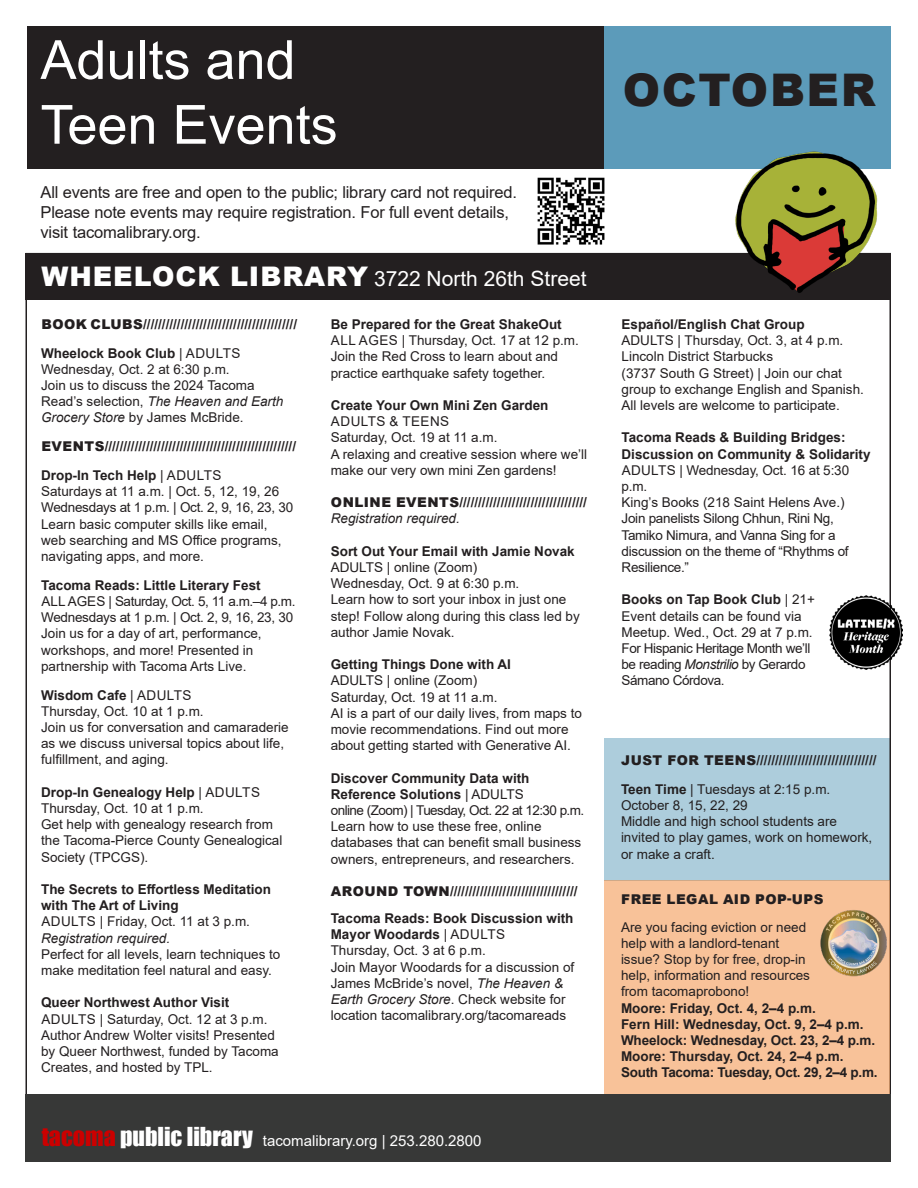
<style>
.page{position:relative;width:918px;height:1188px;background:#fff}
.page>*{position:absolute;margin:0;border:0;box-sizing:border-box;transform-origin:0 0}
.t1{font:54px "Arial";color:#fff}
.t2{font:900 45px "Arial";letter-spacing:.035em;color:#231f20}
.t3{font:21px "Arial";color:#fff}
.t4{font:16.5px/19.8px "Arial";letter-spacing:-.01em;color:#231f20}
.t5{font:15px "Arial";color:#fff}
.t6{font:13.5px/16.2px "Arial";color:#231f20}
.t7{font:700 13.5px/16.2px "Arial";color:#231f20}
.Paragraph_Style_4{font:900 13.5px "Arial";letter-spacing:.035em;color:#231f20}
.t8{font:13.5px/16.2px "Arial";letter-spacing:-.02em;color:#231f20}
.t9{font:13.5px/16.2px "Arial";letter-spacing:-.03em;color:#231f20}
.t10{font:italic 13.5px "Arial";color:#231f20}
.t11{font:13.5px "Arial";letter-spacing:-.04em;color:#231f20}
.t12{font:700 13.5px "Arial";letter-spacing:-.02em;color:#231f20}
.t13{font:13.5px "Arial";letter-spacing:.035em;color:#231f20}
.s1{font-weight:900;font-size:27px}
.s2{font-weight:400}
.s3{font-style:italic}
.s4{font-family:"Impact";font-size:24px;color:#c00}
.s5{font-family:"Impact";font-size:24px}
.s6{font-weight:700}
</style>
<div class="page">
<div style="left:604px;top:738px;width:286px;height:143px;background:#adcddc"></div>
<div style="left:27px;top:26px;width:577px;height:143px;background:#231f20"></div>
<div style="left:604px;top:26px;width:287px;height:143px;background:#5c9bba"></div>
<div style="left:26px;top:254px;width:865px;height:46px;background:#231f20"></div>
<div style="left:26px;top:1094px;width:865px;height:68px;background:#373837"></div>
<img style="left:537px;top:177px;width:68px;height:68px">
<img style="left:735px;top:151px;width:144px;height:142px">
<div style="left:604px;top:881px;width:286px;height:213px;background:#f8c299"></div>
<img style="left:820px;top:910px;width:67px;height:67px">
<img style="left:829px;top:596px;width:73px;height:73px">
<p class="t1" style="left:40px;top:23px;width:257px">Adults and</p>
<p class="t1" style="left:40px;top:88px;width:299px">Teen Events</p>
<p class="t4" style="left:40px;top:183px;width:478px">All events are free and open to the public; library card not required.<br>Please note events may require registration. For full event details, visit tacomalibrary.org.</p>
<p class="t3" style="left:41px;top:264px;width:547px"><span class="s1">WHEELOCK LIBRARY</span> 3722 North 26th Street</p>
<p class="Paragraph_Style_4" style="left:41px;top:314px;width:257px">BOOK CLUBS/////////////////////////////////////////</p>
<p class="t7" style="left:41px;top:345px;width:201px">Wheelock Book Club <span class="s2">| ADULTS</span></p>
<p class="t6" style="left:41px;top:361px;width:190px">Wednesday, Oct. 2 at 6:30 p.m.</p>
<p class="t6" style="left:41px;top:377px;width:244px">Join us to discuss the 2024 Tacoma<br>Read’s selection, <span class="s3">The Heaven and Earth<br>Grocery Store</span> by James McBride.</p>
<p class="Paragraph_Style_4" style="left:41px;top:437px;width:256px">EVENTS///////////////////////////////////////////////////</p>
<p class="t7" style="left:41px;top:467px;width:182px">Drop-In Tech Help <span class="s2">| ADULTS</span></p>
<p class="t6" style="left:41px;top:483px;width:240px">Saturdays at 11 a.m. | Oct. 5, 12, 19, 26</p>
<p class="t8" style="left:41px;top:500px;width:254px">Wednesdays at 1 p.m. | Oct. 2, 9, 16, 23, 30</p>
<p class="t6" style="left:41px;top:516px;width:242px">Learn basic computer skills like email, web searching and MS Office programs, navigating apps, and more.</p>
<p class="t7" style="left:41px;top:577px;width:221px">Tacoma Reads: Little Literary Fest</p>
<p class="t9" style="left:41px;top:593px;width:256px">ALL AGES | Saturday, Oct. 5, 11 a.m.–4 p.m.</p>
<p class="t8" style="left:41px;top:609px;width:254px">Wednesdays at 1 p.m. | Oct. 2, 9, 16, 23, 30</p>
<p class="t6" style="left:41px;top:626px;width:222px">Join us for a day of art, performance, workshops, and more! Presented in partnership with Tacoma Arts Live.</p>
<p class="t7" style="left:41px;top:687px;width:152px">Wisdom Cafe <span class="s2">| ADULTS</span></p>
<p class="t6" style="left:41px;top:703px;width:164px">Thursday, Oct. 10 at 1 p.m.</p>
<p class="t6" style="left:41px;top:719px;width:249px">Join us for conversation and camaraderie as we discuss universal topics about life, fulfillment, and aging.</p>
<p class="t7" style="left:41px;top:784px;width:220px">Drop-In Genealogy Help <span class="s2">| ADULTS</span></p>
<p class="t6" style="left:41px;top:800px;width:164px">Thursday, Oct. 10 at 1 p.m.</p>
<p class="t6" style="left:41px;top:816px;width:243px">Get help with genealogy research from the Tacoma-Pierce County Genealogical<br>Society (TPCGS).</p>
<p class="t7" style="left:41px;top:881px;width:231px">The Secrets to Effortless Meditation with The Art of Living</p>
<p class="t6" style="left:41px;top:914px;width:210px">ADULTS | Friday, Oct. 11 at 3 p.m.</p>
<p class="t10" style="left:41px;top:929px;width:131px">Registration required.</p>
<p class="t6" style="left:41px;top:946px;width:241px">Perfect for all levels, learn techniques to make meditation feel natural and easy.</p>
<p class="t7" style="left:41px;top:995px;width:190px">Queer Northwest Author Visit</p>
<p class="t6" style="left:41px;top:1011px;width:228px">ADULTS | Saturday, Oct. 12 at 3 p.m.</p>
<p class="t6" style="left:41px;top:1027px;width:239px">Author Andrew Wolter visits! Presented by Queer Northwest, funded by Tacoma<br>Creates, and hosted by TPL.</p>
<p class="t7" style="left:331px;top:316px;width:233px">Be Prepared for the Great ShakeOut</p>
<p class="t6" style="left:331px;top:332px;width:249px">ALL AGES | Thursday, Oct. 17 at 12 p.m.</p>
<p class="t6" style="left:331px;top:349px;width:229px">Join the Red Cross to learn about and practice earthquake safety together.</p>
<p class="t7" style="left:331px;top:397px;width:219px">Create Your Own Mini Zen Garden</p>
<p class="t13" style="left:331px;top:412px;width:120px">ADULTS &amp; TEENS</p>
<p class="t6" style="left:331px;top:430px;width:168px">Saturday, Oct. 19 at 11 a.m.</p>
<p class="t6" style="left:331px;top:446px;width:258px">A relaxing and creative session where we’ll make our very own mini Zen gardens!</p>
<p class="Paragraph_Style_4" style="left:331px;top:493px;width:258px">ONLINE EVENTS//////////////////////////////////</p>
<p class="t10" style="left:331px;top:510px;width:131px">Registration required.</p>
<p class="t7" style="left:331px;top:543px;width:246px">Sort Out Your Email with Jamie Novak</p>
<p class="t6" style="left:331px;top:559px;width:148px">ADULTS | online (Zoom)</p>
<p class="t6" style="left:331px;top:575px;width:190px">Wednesday, Oct. 9 at 6:30 p.m.</p>
<p class="t6" style="left:331px;top:592px;width:251px">Learn how to sort your inbox in just one step! Follow along during this class led by author Jamie Novak.</p>
<p class="t7" style="left:331px;top:657px;width:182px">Getting Things Done with AI</p>
<p class="t6" style="left:331px;top:673px;width:148px">ADULTS | online (Zoom)</p>
<p class="t6" style="left:331px;top:689px;width:168px">Saturday, Oct. 19 at 11 a.m.</p>
<p class="t6" style="left:331px;top:705px;width:253px">AI is a part of our daily lives, from maps to movie recommendations. Find out more about getting started with Generative AI.</p>
<p class="t7" style="left:331px;top:770px;width:200px">Discover Community Data with<br>Reference Solutions <span class="s2">| ADULTS</span></p>
<p class="t11" style="left:331px;top:801px;width:255px">online (Zoom) | Tuesday, Oct. 22 at 12:30 p.m.</p>
<p class="t6" style="left:331px;top:818px;width:252px">Learn how to use these free, online databases that can benefit small business owners, entrepreneurs, and researchers.</p>
<p class="Paragraph_Style_4" style="left:331px;top:881px;width:248px">AROUND TOWN//////////////////////////////////</p>
<p class="t7" style="left:331px;top:910px;width:244px">Tacoma Reads: Book Discussion with<br>Mayor Woodards <span class="s2">| ADULTS</span></p>
<p class="t6" style="left:331px;top:943px;width:157px">Thursday, Oct. 3 at 6 p.m.</p>
<p class="t6" style="left:331px;top:959px;width:245px">Join Mayor Woodards for a discussion of James McBride’s novel, <span class="s3">The Heaven &amp; Earth Grocery Store</span>. Check website for location tacomalibrary.org/tacomareads</p>
<p class="t5" style="left:42px;top:1131px;width:441px"><span class="s4">tacoma</span> <span class="s5">public library</span> tacomalibrary.org | 253.280.2800</p>
<p class="t2" style="left:623px;top:57px;width:254px">OCTOBER</p>
<p class="t7" style="left:622px;top:316px;width:185px">Español/English Chat Group</p>
<p class="t6" style="left:622px;top:332px;width:223px">ADULTS | Thursday, Oct. 3, at 4 p.m.</p>
<p class="t6" style="left:622px;top:349px;width:153px">Lincoln District Starbucks</p>
<p class="t6" style="left:622px;top:365px;width:244px">(3737 South G Street) | Join our chat group to exchange English and Spanish.<br>All levels are welcome to participate.</p>
<p class="t7" style="left:622px;top:430px;width:251px">Tacoma Reads &amp; Building Bridges:<br>Discussion on Community &amp; Solidarity<br><span class="s2">ADULTS | Wednesday, Oct. 16 at 5:30 p.m.</span></p>
<p class="t6" style="left:622px;top:494px;width:225px">King’s Books (218 Saint Helens Ave.)</p>
<p class="t8" style="left:622px;top:511px;width:229px">Join panelists Silong Chhun, Rini Ng,<br>Tamiko Nimura, and Vanna Sing for a discussion on the theme of “Rhythms of<br>Resilience.”</p>
<p class="t7" style="left:622px;top:592px;width:195px">Books on Tap Book Club <span class="s2">| 21+</span></p>
<p class="t6" style="left:622px;top:608px;width:193px">Event details can be found via<br>Meetup. Wed., Oct. 29 at 7 p.m.</p>
<p class="t9" style="left:622px;top:640px;width:190px">For Hispanic Heritage Month we’ll be reading <span class="s3">Monstrilio</span> by Gerardo<br>Sámano Córdova.</p>
<p class="Paragraph_Style_4" style="left:621px;top:750px;width:257px">JUST FOR TEENS////////////////////////////////</p>
<p class="t6" style="left:621px;top:781px;width:211px"><span class="s6">Teen Time</span> | Tuesdays at 2:15 p.m.</p>
<p class="t6" style="left:621px;top:797px;width:128px">October 8, 15, 22, 29</p>
<p class="t6" style="left:621px;top:813px;width:253px">Middle and high school students are invited to play games, work on homework, or make a craft.</p>
<p class="Paragraph_Style_4" style="left:621px;top:890px;width:204px">FREE LEGAL AID POP-UPS</p>
<p class="t6" style="left:621px;top:919px;width:191px">Are you facing eviction or need help with a landlord-tenant issue? Stop by for free, drop-in help, information and resources from tacomaprobono!</p>
<p class="t7" style="left:621px;top:1000px;width:196px">Moore: Friday, Oct. 4, 2–4 p.m.</p>
<p class="t7" style="left:621px;top:1016px;width:244px">Fern Hill: Wednesday, Oct. 9, 2–4 p.m.</p>
<p class="t7" style="left:621px;top:1032px;width:256px">Wheelock: Wednesday, Oct. 23, 2–4 p.m.</p>
<p class="t7" style="left:621px;top:1048px;width:224px">Moore: Thursday, Oct. 24, 2–4 p.m.</p>
<p class="t12" style="left:621px;top:1063px;width:258px">South Tacoma: Tuesday, Oct. 29, 2–4 p.m.</p>
</div>
